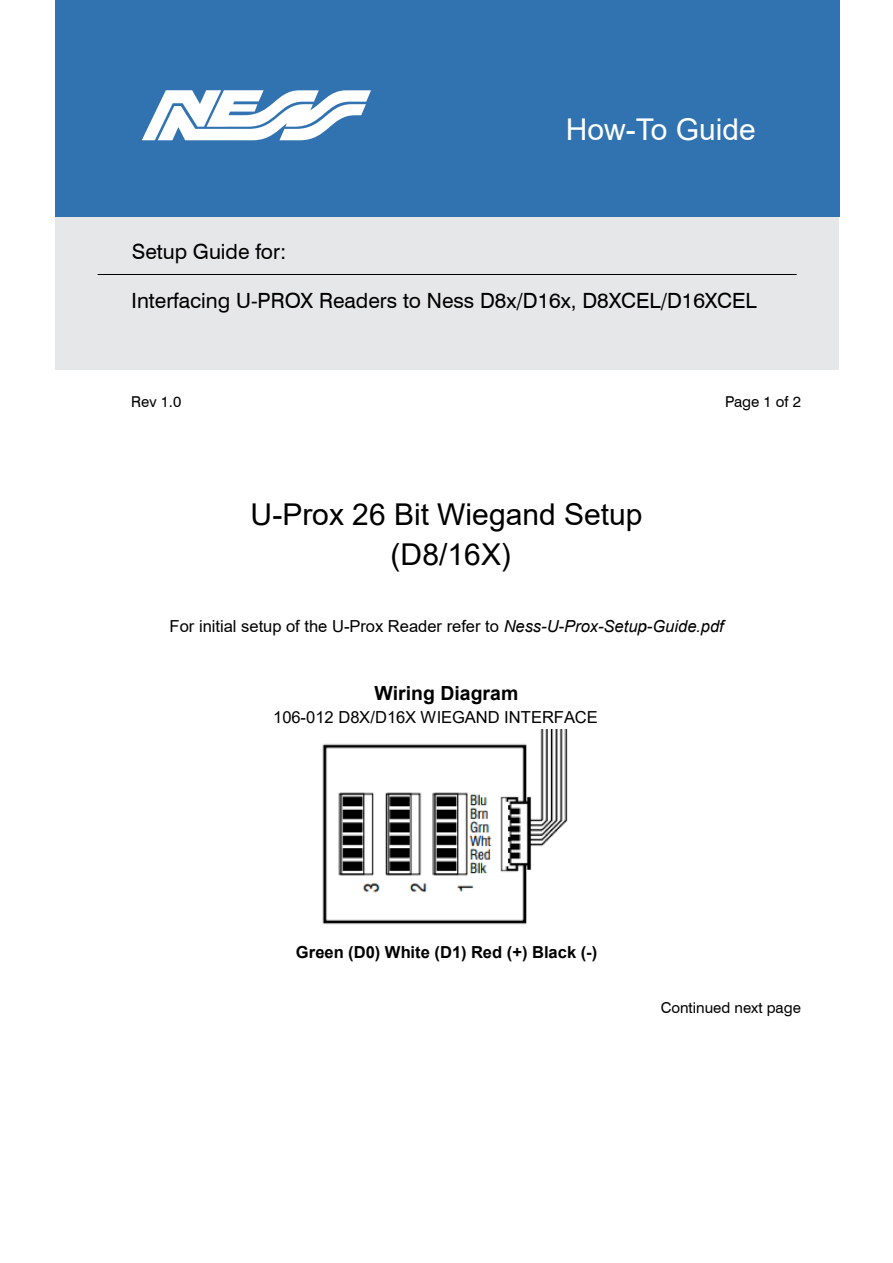
<style>
.page{position:relative;width:893px;height:1263px;background:#fff}
.page>*{position:absolute;margin:0;border:0;box-sizing:border-box;transform-origin:0 0}
.t1{font:30px "Arial";color:#000}
.t2{font:30px "Arial";color:#fff}
.t3{font:21px "Swiss 721 BT";color:#000}
.t4{font:19.5px "Arial";color:#000}
.t5{font:16.5px "Arial";color:#000}
.t6{font:15px "Swiss 721 BT";color:#000}
</style>
<div class="page">
<div style="left:55px;top:217px;width:783px;height:152px;background:#e6e7e8"></div>
<div style="left:55px;top:0;width:785px;height:217px;background:#3173b1"></div>
<hr style="left:98px;top:274px;width:699px;height:1px;background:#000">
<svg style="left:142px;top:90px;width:229px;height:50px"></svg>
<img style="left:322px;top:729px;width:246px;height:196px">
<h1 class="t2" style="left:566px;top:109px;width:192px">How-To Guide</h1>
<p class="t3" style="left:132px;top:239px;width:156px">Setup Guide for:</p>
<p class="t3" style="left:132px;top:287px;width:627px">Interfacing U-PROX Readers to Ness D8x/D16x, D8XCEL/D16XCEL</p>
<p class="t6" style="left:131px;top:392px;width:52px">Rev 1.0</p>
<h1 class="t1" style="left:251px;top:494px;width:394px">U-Prox 26 Bit Wiegand Setup</h1>
<h1 class="t1" style="left:391px;top:533px;width:122px">(D8/16X)</h1>
<p class="t6" style="left:725px;top:392px;width:77px">Page 1 of 2</p>
<p class="t5" style="left:170px;top:614px;width:556px">For initial setup of the U-Prox Reader refer to Ness-U-Prox-Setup-Guide.pdf</p>
<p class="t4" style="left:374px;top:679px;width:146px">Wiring Diagram</p>
<p class="t5" style="left:273px;top:706px;width:326px">106-012 D8X/D16X WIEGAND INTERFACE</p>
<p class="t5" style="left:296px;top:940px;width:303px">Green (D0) White (D1) Red (+) Black (-)</p>
<p class="t6" style="left:661px;top:998px;width:142px">Continued next page</p>
</div>
